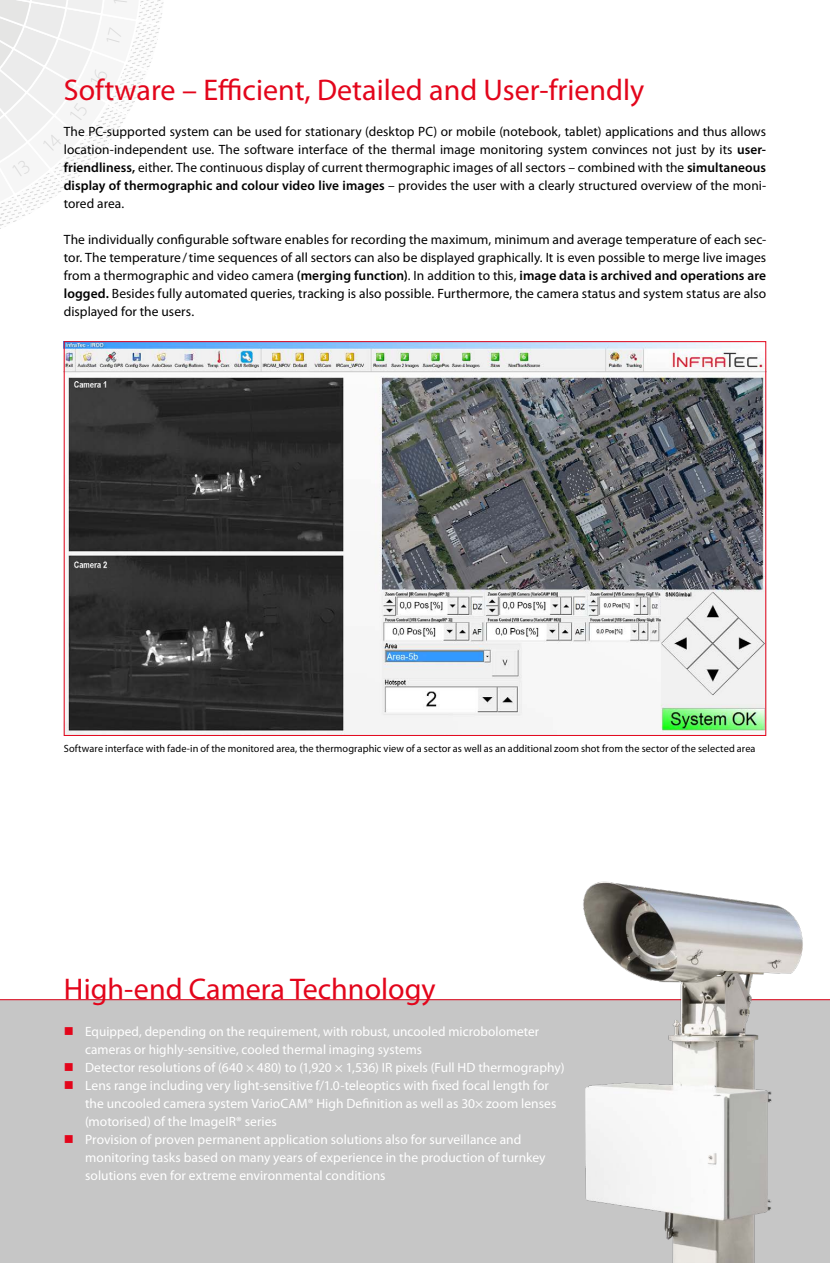
<style>
.page{position:relative;width:830px;height:1263px;background:#fff}
.page>*{position:absolute;margin:0;border:0;box-sizing:border-box;transform-origin:0 0}
.t1{font:30px "Myriad Pro";color:#e3051b}
.t2{font:13.5px/18px "Myriad Pro";letter-spacing:.005em;color:#000;text-align:justify}
.t3{font:13.5px/18px "Myriad Pro";letter-spacing:.005em;color:#fff}
.t4{font:10.5px "Myriad Pro";letter-spacing:.01em;color:#000}
.s1{font-weight:600}
</style>
<div class="page">
<div style="left:0;top:999px;width:829px;height:264px;background:#c6c6c6"></div>
<hr style="left:0;top:999px;width:829px;height:1px;background:#e3051b">
<img style="left:547px;top:881px;width:280px;height:382px">
<img style="left:66px;top:343px;width:697px;height:391px">
<svg style="left:0;top:0;width:164px;height:229px"></svg>
<h1 class="t1" style="left:64px;top:71px;width:581px">Software – Efficient, Detailed and User-friendly</h1>
<p class="t2" style="left:64px;top:122px;width:703px">The PC-supported system can be used for stationary (desktop PC) or mobile (notebook, tablet) applications and thus allows location-independent use. The software interface of the thermal image monitoring system convinces not just by its <span class="s1">user&shy;friendliness,</span> either. The continuous display of current thermographic images of all sectors – combined with the <span class="s1">simultaneous display of thermographic and colour video live images</span> – provides the user with a clearly structured overview of the moni&shy;tored area.</p>
<p class="t2" style="left:64px;top:230px;width:703px">The individually configurable software enables for recording the maximum, minimum and average temperature of each sec&shy;tor. The temperature/time sequences of all sectors can also be displayed graphically. It is even possible to merge live images from a thermographic and video camera <span class="s1">(merging function)</span>. In addition to this, <span class="s1">image data is archived and operations are logged.</span> Besides fully automated queries, tracking is also possible. Furthermore, the camera status and system status are also displayed for the users.</p>
<p class="t4" style="left:64px;top:742px;width:692px">Software interface with fade-in of the monitored area, the thermographic view of a sector as well as an additional zoom shot from the sector of the selected area</p>
<h1 class="t1" style="left:64px;top:971px;width:373px">High-end Camera Technology</h1>
<p class="t3" style="left:85px;top:1022px;width:480px">Equipped, depending on the requirement, with robust, uncooled microbolometer cameras or highly-sensitive, cooled thermal imaging systems<br>Detector resolutions of (640 × 480) to (1,920 × 1,536) IR pixels (Full HD thermography)<br>Lens range including very light-sensitive f/1.0-teleoptics with fixed focal length for the uncooled camera system VarioCAM® High Definition as well as 30× zoom lenses (motorised) of the ImageIR® series<br>Provision of proven permanent application solutions also for surveillance and monitoring tasks based on many years of experience in the production of turnkey solutions even for extreme environmental conditions</p>
</div>
